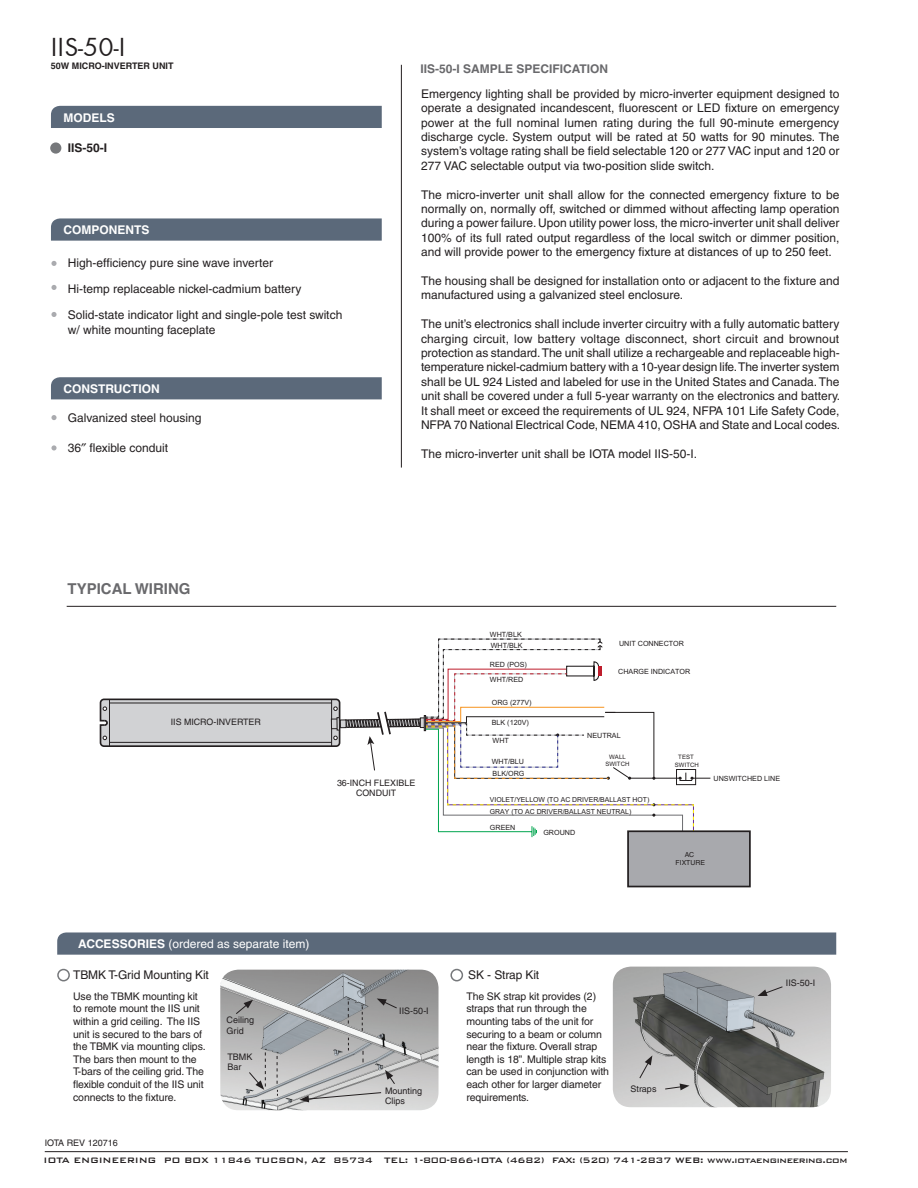
<style>
.page{position:relative;width:918px;height:1188px;background:#fff}
.page>*{position:absolute;margin:0;border:0;box-sizing:border-box;transform-origin:0 0}
.t1{font:27px "Futura";color:#231f20}
.t2{font:700 15px "Helvetica";color:#69696c}
.t3{font:12px/14.4px "Helvetica";color:#231f20;text-align:justify}
.t4{font:12px "Helvetica";color:#fff}
.t5{font:700 12px "Helvetica";color:#fff}
.t6{font:700 12px "Helvetica";color:#69696c}
.t7{font:700 12px "Helvetica";color:#231f20}
.t8{font:10.5px/12.6px "Helvetica";letter-spacing:-.01em;color:#231f20}
.t9{font:500 10.5px "Bank Gothic BT";letter-spacing:-.025em;color:#231f20}
.t10{font:9px/10.8px "Helvetica";color:#231f20}
.t11{font:700 9px "Helvetica";color:#231f20}
.t12{font:8.85px/10.6px "Helvetica";color:#231f20;text-align:center}
.t13{font:7.2px/14.1px "Arial";color:#231f20}
.t14{font:7.2px "Arial";color:#221e1f}
.t15{font:6.9px/11.4px "Arial";color:#231f20}
.t16{font:6.9px/8.2px "Helvetica";color:#231f20;text-align:center}
.t17{font:6px/7.2px "Arial";color:#221e1f;text-align:center}
.s1{font-weight:700}
</style>
<div class="page">
<hr style="left:401px;top:65px;width:1px;height:403px;background:#231f20">
<hr style="left:45px;top:1151px;width:803px;height:1px;background:#231f20">
<div style="left:51px;top:106px;width:331px;height:22px;background:#5b697a"></div>
<div style="left:50px;top:142px;width:11px;height:12px;background:#76787b;border-radius:50%"></div>
<svg style="left:100px;top:638px;width:651px;height:249px"></svg>
<svg style="left:57px;top:932px;width:779px;height:23px;background:#616e7e"></svg>
<hr style="left:67px;top:606px;width:769px;height:1px;background:#231f20">
<svg style="left:51px;top:218px;width:331px;height:23px;background:#616e7f"></svg>
<div style="left:51px;top:377px;width:331px;height:22px;background:#5b697a"></div>
<svg style="left:51px;top:261px;width:6px;height:5px"></svg>
<svg style="left:51px;top:285px;width:6px;height:5px"></svg>
<svg style="left:51px;top:415px;width:6px;height:5px"></svg>
<svg style="left:51px;top:312px;width:6px;height:5px"></svg>
<svg style="left:51px;top:445px;width:6px;height:6px"></svg>
<div style="left:57px;top:969px;width:13px;height:12px;border:2px solid #76787b;border-radius:50%"></div>
<img style="left:220px;top:970px;width:219px;height:140px">
<svg style="left:277px;top:1056px;width:1px;height:28px"></svg>
<svg style="left:362px;top:1006px;width:1px;height:25px"></svg>
<svg style="left:348px;top:1001px;width:1px;height:23px"></svg>
<svg style="left:348px;top:1038px;width:1px;height:13px"></svg>
<svg style="left:385px;top:1070px;width:11px;height:15px"></svg>
<svg style="left:299px;top:1092px;width:83px;height:10px"></svg>
<svg style="left:377px;top:998px;width:21px;height:11px"></svg>
<svg style="left:248px;top:1052px;width:18px;height:38px"></svg>
<svg style="left:235px;top:1000px;width:18px;height:15px"></svg>
<div style="left:450px;top:969px;width:13px;height:12px;border:2px solid #76787b;border-radius:50%"></div>
<img style="left:613px;top:967px;width:218px;height:140px">
<svg style="left:639px;top:1055px;width:13px;height:24px"></svg>
<svg style="left:664px;top:1084px;width:26px;height:6px"></svg>
<svg style="left:758px;top:986px;width:25px;height:10px"></svg>
<h1 class="t1" style="left:51px;top:32px;width:76px">IIS-50-I</h1>
<p class="t11" style="left:51px;top:60px;width:124px">50W MICRO-INVERTER UNIT</p>
<p class="t6" style="left:421px;top:61px;width:189px">IIS-50-I SAMPLE SPECIFICATION</p>
<p class="t3" style="left:421px;top:86px;width:420px">Emergency lighting shall be provided by micro-inverter equipment designed to operate a designated incandescent, fluorescent or LED fixture on emergency power at the full nominal lumen rating during the full 90-minute emergency discharge cycle. System output will be rated at 50 watts for 90 minutes. The system’s voltage rating shall be field selectable 120 or 277 VAC input and 120 or 277 VAC selectable output via two-position slide switch.</p>
<p class="t3" style="left:421px;top:187px;width:420px">The micro-inverter unit shall allow for the connected emergency fixture to be normally on, normally off, switched or dimmed without affecting lamp operation during a power failure. Upon utility power loss, the micro-inverter unit shall deliver 100% of its full rated output regardless of the local switch or dimmer position, and will provide power to the emergency fixture at distances of up to 250 feet.</p>
<p class="t3" style="left:421px;top:274px;width:420px">The housing shall be designed for installation onto or adjacent to the fixture and manufactured using a galvanized steel enclosure.</p>
<p class="t3" style="left:421px;top:317px;width:421px">The unit’s electronics shall include inverter circuitry with a fully automatic battery charging circuit, low battery voltage disconnect, short circuit and brownout protection as standard. The unit shall utilize a rechargeable and replaceable high&shy;temperature nickel-cadmium battery with a 10-year design life. The inverter system shall be UL 924 Listed and labeled for use in the United States and Canada. The unit shall be covered under a full 5-year warranty on the electronics and battery.<br>It shall meet or exceed the requirements of UL 924, NFPA 101 Life Safety Code, NFPA 70 National Electrical Code, NEMA 410, OSHA and State and Local codes.</p>
<p class="t3" style="left:421px;top:446px;width:278px">The micro-inverter unit shall be IOTA model IIS-50-I.</p>
<p class="t5" style="left:63px;top:110px;width:53px">MODELS</p>
<p class="t7" style="left:68px;top:141px;width:41px">IIS-50-I</p>
<p class="t5" style="left:63px;top:223px;width:88px">COMPONENTS</p>
<p class="t3" style="left:68px;top:250px;width:276px;line-height:25.8px;text-align:left">High-efficiency pure sine wave inverter<br>Hi-temp replaceable nickel-cadmium battery<br>Solid-state indicator light and single-pole test switch</p>
<p class="t3" style="left:68px;top:322px;width:149px">w/ white mounting faceplate</p>
<p class="t5" style="left:63px;top:382px;width:98px">CONSTRUCTION</p>
<p class="t3" style="left:68px;top:411px;width:135px">Galvanized steel housing</p>
<p class="t3" style="left:68px;top:440px;width:102px">36 flexible conduit</p>
<p class="t2" style="left:68px;top:580px;width:124px">TYPICAL WIRING</p>
<p class="t12" style="left:171px;top:716px;width:92px">IIS MICRO-INVERTER</p>
<p class="t12" style="left:337px;top:777px;width:80px">36-INCH FLEXIBLE<br>CONDUIT</p>
<p class="t4" style="left:78px;top:937px;width:233px"><span class="s1">ACCESSORIES</span> (ordered as separate item)</p>
<p class="t3" style="left:73px;top:967px;width:137px">TBMK T-Grid Mounting Kit</p>
<p class="t8" style="left:73px;top:990px;width:134px">Use the TBMK mounting kit to remote mount the IIS unit within a grid ceiling. The IIS unit is secured to the bars of the TBMK via mounting clips.<br>The bars then mount to the<br>T-bars of the ceiling grid. The flexible conduit of the IIS unit connects to the fixture.</p>
<p class="t10" style="left:45px;top:1138px;width:75px">IOTA REV 120716</p>
<p class="t10" style="left:227px;top:1015px;width:29px">Ceiling<br>Grid</p>
<p class="t10" style="left:227px;top:1051px;width:27px">TBMK<br>Bar</p>
<p class="t10" style="left:399px;top:1006px;width:31px">IIS-50-I</p>
<p class="t10" style="left:385px;top:1085px;width:39px">Mounting<br>Clips</p>
<p class="t13" style="left:490px;top:630px;width:34px;line-height:10.5px">WHT/BLK<br>WHT/BLK</p>
<p class="t13" style="left:490px;top:658px;width:39px">RED (POS)<br>WHT/RED</p>
<p class="t13" style="left:492px;top:696px;width:41px">ORG (277V)</p>
<p class="t13" style="left:492px;top:715px;width:39px">BLK (120V)</p>
<p class="t13" style="left:493px;top:733px;width:18px">WHT</p>
<p class="t14" style="left:619px;top:639px;width:66px">UNIT CONNECTOR</p>
<p class="t14" style="left:618px;top:667px;width:74px">CHARGE INDICATOR</p>
<p class="t14" style="left:587px;top:730px;width:35px">NEUTRAL</p>
<p class="t13" style="left:492px;top:755px;width:34px">WHT/BLU</p>
<p class="t17" style="left:606px;top:753px;width:25px">WALL<br>SWITCH</p>
<p class="t13" style="left:493px;top:766px;width:33px">BLK/ORG</p>
<p class="t15" style="left:490px;top:794px;width:161px">VIOLET/YELLOW (TO AC DRIVER/BALLAST HOT)<br>GRAY (TO AC DRIVER/BALLAST NEUTRAL)</p>
<p class="t13" style="left:490px;top:821px;width:27px">GREEN</p>
<p class="t14" style="left:543px;top:828px;width:33px">GROUND</p>
<p class="t17" style="left:675px;top:754px;width:25px">TEST<br>SWITCH</p>
<p class="t16" style="left:676px;top:850px;width:31px">AC<br>FIXTURE</p>
<p class="t14" style="left:714px;top:773px;width:68px">UNSWITCHED LINE</p>
<p class="t3" style="left:468px;top:967px;width:73px">SK - Strap Kit</p>
<p class="t8" style="left:466px;top:990px;width:144px">The SK strap kit provides (2) straps that run through the mounting tabs of the unit for securing to a beam or column near the fixture. Overall strap length is 18”. Multiple strap kits can be used in conjunction with each other for larger diameter requirements.</p>
<p class="t10" style="left:631px;top:1084px;width:27px">Straps</p>
<p class="t10" style="left:786px;top:977px;width:31px">IIS-50-I</p>
<p class="t9" style="left:44px;top:1154px;width:805px">IOTA ENGINEERING PO BOX 11846 TUCSON, AZ 85734 TEL: 1-800-866-IOTA (4682) FAX: (520) 741-2837 WEB: www.iotaengineering.com</p>
</div>
